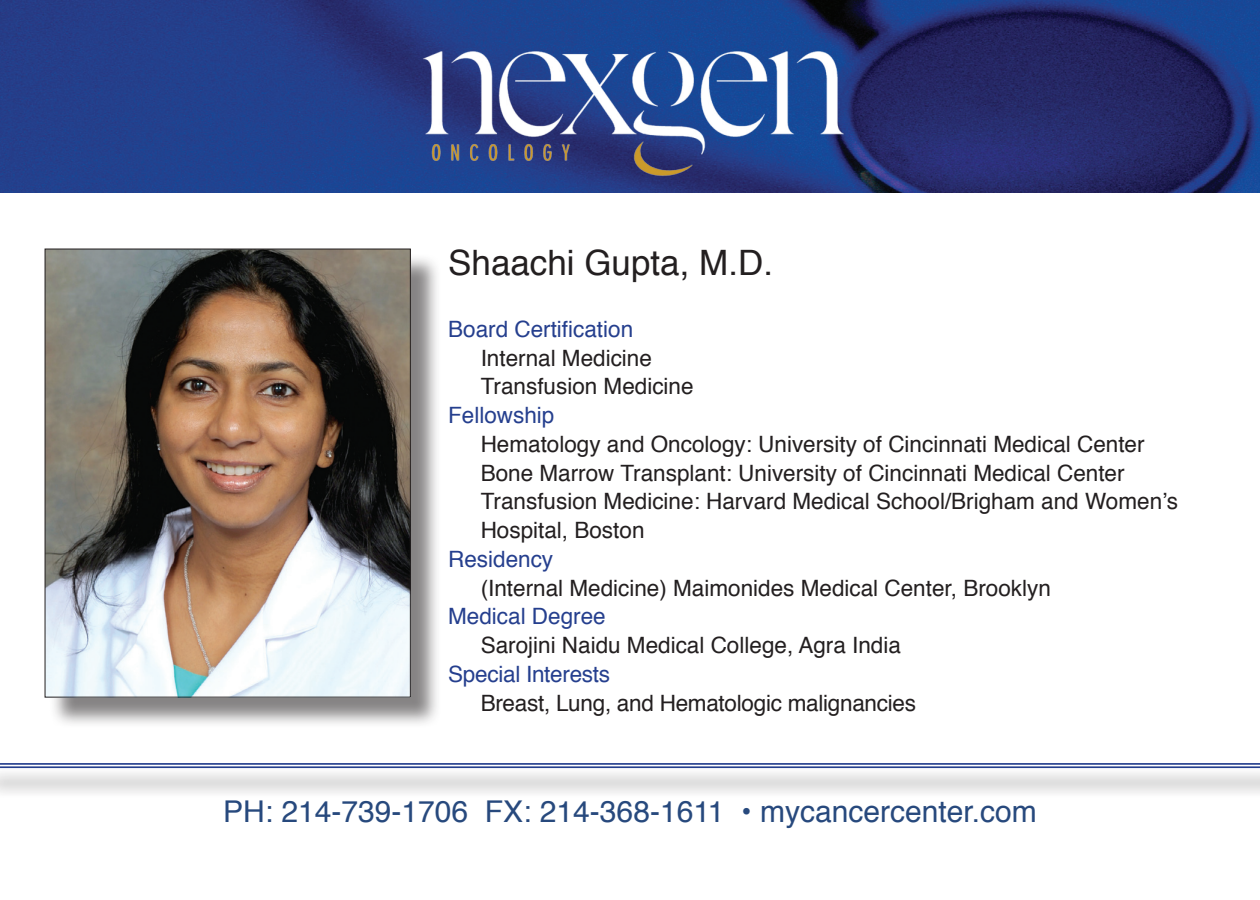
<style>
.page{position:relative;width:1260px;height:900px;background:#fff}
.page>*{position:absolute;margin:0;border:0;box-sizing:border-box;transform-origin:0 0}
.t1{font:35px "Helvetica";color:#231f20}
.t2{font:30px "Helvetica";color:#27497d}
.t3{font:22.5px "Helvetica";color:#231f20}
.t4{font:22.5px "Helvetica";color:#253f8e}
</style>
<div class="page">
<img style="left:0;top:0;width:1260px;height:193px">
<div style="left:0;top:767px;width:1260px;height:33px;background:#231f20;opacity:.75"></div>
<hr style="left:0;top:763px;width:1260px;height:2px;background:#253f8e">
<hr style="left:0;top:766px;width:1260px;height:2px;background:#253f8e">
<img style="left:410px;top:29px;width:440px;height:164px">
<div style="left:49px;top:253px;width:392px;height:475px;background:#231f20;opacity:.55"></div>
<img style="left:47px;top:251px;width:361px;height:444px">
<p class="t1" style="left:448px;top:236px;width:326px">Shaachi Gupta, M.D.</p>
<p class="t4" style="left:448px;top:312px;width:187px">Board Certification</p>
<p class="t3" style="left:481px;top:340px;width:173px">Internal Medicine</p>
<p class="t3" style="left:481px;top:369px;width:214px">Transfusion Medicine</p>
<p class="t4" style="left:448px;top:398px;width:108px">Fellowship</p>
<p class="t3" style="left:481px;top:427px;width:665px">Hematology and Oncology: University of Cincinnati Medical Center</p>
<p class="t3" style="left:481px;top:455px;width:645px">Bone Marrow Transplant: University of Cincinnati Medical Center</p>
<p class="t3" style="left:481px;top:484px;width:699px">Transfusion Medicine: Harvard Medical School/Brigham and Women’s</p>
<p class="t3" style="left:481px;top:513px;width:165px">Hospital, Boston</p>
<p class="t4" style="left:448px;top:542px;width:107px">Residency</p>
<p class="t3" style="left:481px;top:570px;width:572px">(Internal Medicine) Maimonides Medical Center, Brooklyn</p>
<p class="t4" style="left:448px;top:599px;width:159px">Medical Degree</p>
<p class="t3" style="left:481px;top:628px;width:422px">Sarojini Naidu Medical College, Agra India</p>
<p class="t4" style="left:448px;top:657px;width:163px">Special Interests</p>
<p class="t3" style="left:481px;top:685px;width:437px">Breast, Lung, and Hematologic malignancies</p>
<p class="t2" style="left:223px;top:788px;width:815px">PH: 214-739-1706 FX: 214-368-1611 • mycancercenter.com</p>
</div>
